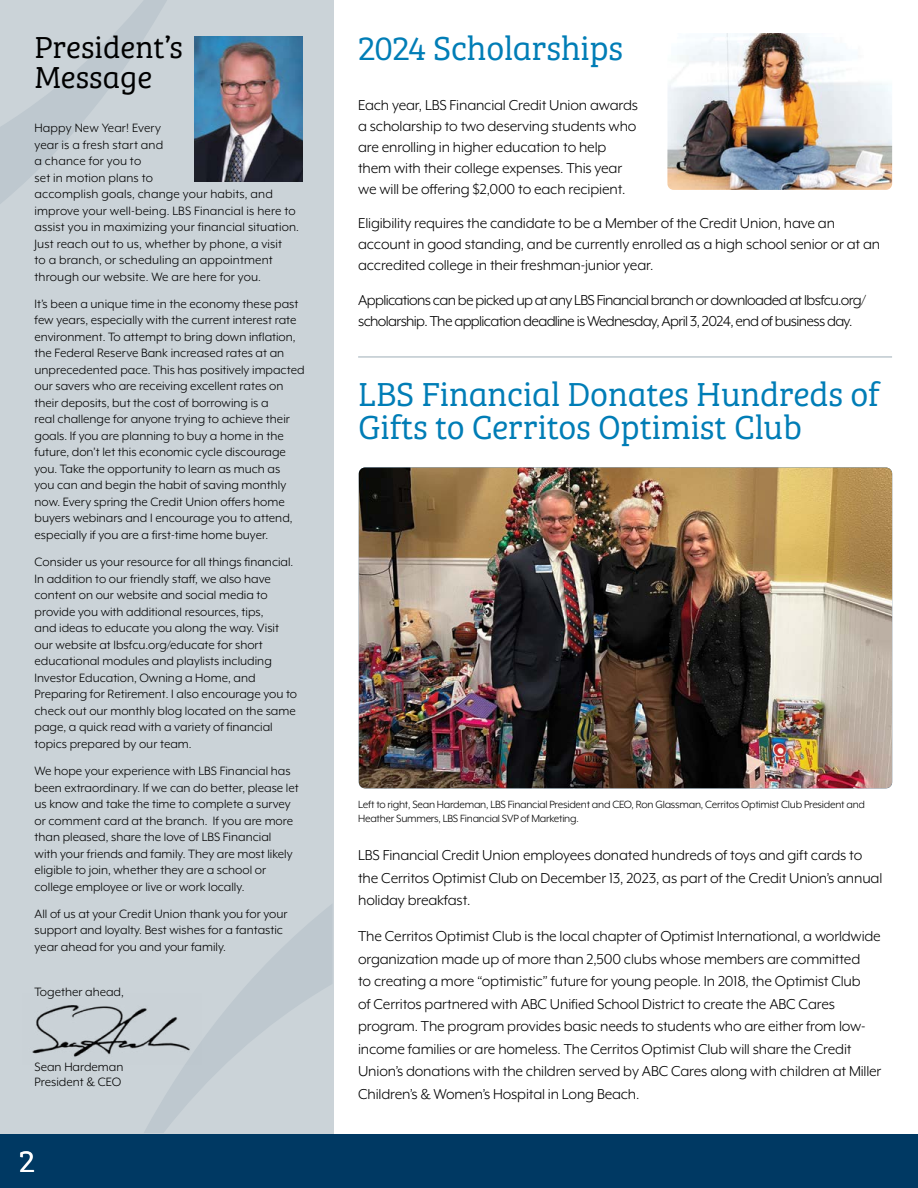
<style>
.page{position:relative;width:918px;height:1188px;background:#fff}
.page>*{position:absolute;margin:0;border:0;box-sizing:border-box;transform-origin:0 0}
.t1{font:34.5px/33px "Bree Serif Lt";letter-spacing:-.005em;color:#007db6}
.t2{font:31.5px/30px "Bree Serif Lt";color:#000}
.t3{font:31.5px "Bree Serif Lt";color:#fff}
.t4{font:16.5px/22.5px "Mr Eaves XL Mod OT";letter-spacing:-.01em;color:#000}
.t5{font:16.5px/21px "Mr Eaves XL Mod OT";letter-spacing:-.04em;color:#000}
.t6{font:13.8px/16.5px "Mr Eaves XL Mod OT";color:#000}
.t7{font:12px/13.5px "Mr Eaves XL Mod OT";letter-spacing:-.02em;color:#000}
</style>
<div class="page">
<div style="left:0;top:0;width:333px;height:1134px;background:#cbd3d8"></div>
<svg style="left:0;top:0;width:167px;height:204px"></svg>
<svg style="left:144px;top:904px;width:188px;height:229px"></svg>
<div style="left:0;top:1134px;width:918px;height:54px;background:#003963"></div>
<img style="left:195px;top:36px;width:108px;height:145px">
<img style="left:32px;top:993px;width:170px;height:72px">
<img style="left:667px;top:33px;width:225px;height:157px">
<hr style="left:358px;top:356px;width:534px;height:2px;background:#bec8cf">
<img style="left:359px;top:468px;width:533px;height:320px">
<h2 class="t2" style="left:35px;top:31px;width:150px">President’s<br>Message</h2>
<p class="t6" style="left:35px;top:120px;width:266px">Happy New Year! Every<br>year is a fresh start and<br>a chance for you to<br>set in motion plans to<br>accomplish goals, change your habits, and improve your well-being. LBS Financial is here to assist you in maximizing your financial situation.<br>Just reach out to us, whether by phone, a visit<br>to a branch, or scheduling an appointment through our website. We are here for you.</p>
<p class="t6" style="left:35px;top:296px;width:272px">It’s been a unique time in the economy these past few years, especially with the current interest rate environment. To attempt to bring down inflation, the Federal Reserve Bank increased rates at an unprecedented pace. This has positively impacted our savers who are receiving excellent rates on their deposits, but the cost of borrowing is a<br>real challenge for anyone trying to achieve their goals. If you are planning to buy a home in the future, don’t let this economic cycle discourage you. Take the opportunity to learn as much as<br>you can and begin the habit of saving monthly now. Every spring the Credit Union offers home buyers webinars and I encourage you to attend, especially if you are a first-time home buyer.</p>
<p class="t6" style="left:35px;top:554px;width:264px">Consider us your resource for all things financial.<br>In addition to our friendly staff, we also have content on our website and social media to provide you with additional resources, tips,<br>and ideas to educate you along the way. Visit our website at lbsfcu.org/educate for short educational modules and playlists including Investor Education, Owning a Home, and Preparing for Retirement. I also encourage you to check out our monthly blog located on the same page, a quick read with a variety of financial topics prepared by our team.</p>
<p class="t6" style="left:35px;top:763px;width:266px">We hope your experience with LBS Financial has been extraordinary. If we can do better, please let us know and take the time to complete a survey or comment card at the branch. If you are more than pleased, share the love of LBS Financial<br>with your friends and family. They are most likely eligible to join, whether they are a school or college employee or live or work locally.</p>
<p class="t6" style="left:35px;top:905px;width:254px">All of us at your Credit Union thank you for your support and loyalty. Best wishes for a fantastic year ahead for you and your family.</p>
<p class="t6" style="left:35px;top:983px;width:91px">Together ahead,</p>
<p class="t6" style="left:35px;top:1059px;width:90px;line-height:15px">Sean Hardeman<br>President &amp; CEO</p>
<h2 class="t3" style="left:19px;top:1139px;width:17px">2</h2>
<h2 class="t1" style="left:358px;top:30px;width:267px">2024 Scholarships</h2>
<p class="t4" style="left:358px;top:94px;width:282px;line-height:21px">Each year, LBS Financial Credit Union awards a scholarship to two deserving students who are enrolling in higher education to help them with their college expenses. This year we will be offering $2,000 to each recipient.</p>
<p class="t4" style="left:358px;top:213px;width:524px;line-height:21px">Eligibility requires the candidate to be a Member of the Credit Union, have an account in good standing, and be currently enrolled as a high school senior or at an accredited college in their freshman-junior year.</p>
<p class="t5" style="left:358px;top:289px;width:509px">Applications can be picked up at any LBS Financial branch or downloaded at lbsfcu.org/ scholarship. The application deadline is Wednesday, April 3, 2024, end of business day.</p>
<h2 class="t1" style="left:358px;top:376px;width:523px">LBS Financial Donates Hundreds of<br>Gifts to Cerritos Optimist Club</h2>
<p class="t7" style="left:358px;top:798px;width:508px">Left to right, Sean Hardeman, LBS Financial President and CEO, Ron Glassman, Cerritos Optimist Club President and<br>Heather Summers, LBS Financial SVP of Marketing.</p>
<p class="t4" style="left:358px;top:844px;width:526px">LBS Financial Credit Union employees donated hundreds of toys and gift cards to the Cerritos Optimist Club on December 13, 2023, as part of the Credit Union’s annual holiday breakfast.</p>
<p class="t4" style="left:358px;top:925px;width:525px">The Cerritos Optimist Club is the local chapter of Optimist International, a worldwide organization made up of more than 2,500 clubs whose members are committed<br>to creating a more “optimistic” future for young people. In 2018, the Optimist Club<br>of Cerritos partnered with ABC Unified School District to create the ABC Cares program. The program provides basic needs to students who are either from low&shy;income families or are homeless. The Cerritos Optimist Club will share the Credit Union’s donations with the children served by ABC Cares along with children at Miller Children’s &amp; Women’s Hospital in Long Beach.</p>
</div>
